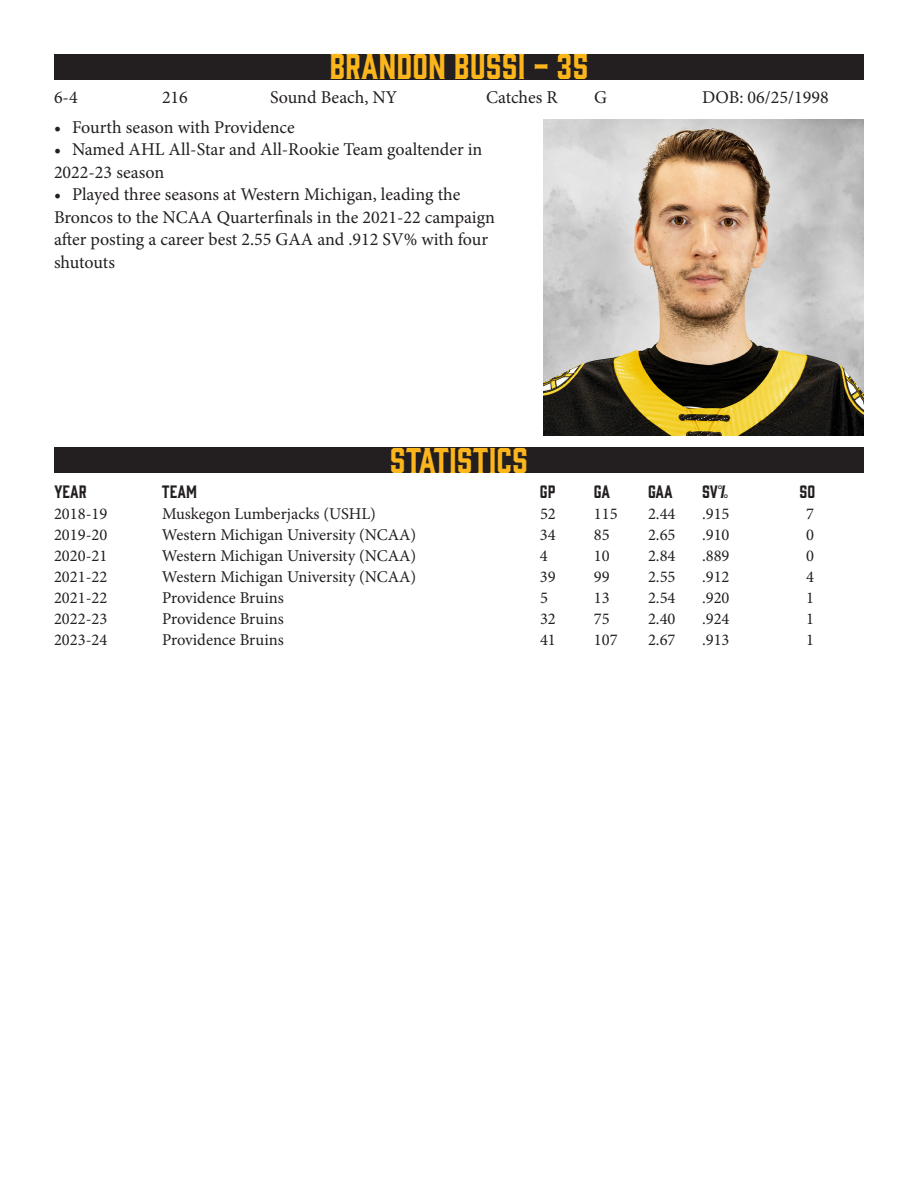
<style>
.page{position:relative;width:918px;height:1188px;background:#fff}
.page>*{position:absolute;margin:0;border:0;box-sizing:border-box;transform-origin:0 0}
.t1{font:33px "Gin";color:#fcb61c}
.t2{font:18px/22.5px "Minion Pro";color:#231f20}
.t3{font:16.5px "Minion Pro";color:#231f20}
.t4{font:16.5px "Gin";color:#231f20}
</style>
<div class="page">
<img style="left:544px;top:120px;width:320px;height:316px">
<div style="left:54px;top:54px;width:810px;height:25px;background:#231f20"></div>
<div style="left:54px;top:448px;width:810px;height:25px;background:#231f20"></div>
<p class="t1" style="left:329px;top:43px;width:261px">BRANDON BUSSI - 35</p>
<p class="t2" style="left:54px;top:86px;width:25px">6-4</p>
<p class="t2" style="left:162px;top:86px;width:27px">216</p>
<p class="t2" style="left:270px;top:86px;width:129px">Sound Beach, NY</p>
<p class="t2" style="left:486px;top:86px;width:73px">Catches R</p>
<p class="t2" style="left:594px;top:86px;width:14px">G</p>
<p class="t2" style="left:702px;top:86px;width:128px">DOB: 06/25/1998</p>
<p class="t2" style="left:54px;top:116px;width:242px">• Fourth season with Providence</p>
<p class="t2" style="left:54px;top:138px;width:430px">• Named AHL All-Star and All-Rookie Team goaltender in<br>2022-23 season</p>
<p class="t2" style="left:54px;top:183px;width:443px">• Played three seasons at Western Michigan, leading the Broncos to the NCAA Quarterfinals in the 2021-22 campaign after posting a career best 2.55 GAA and .912 SV% with four shutouts</p>
<p class="t1" style="left:390px;top:437px;width:140px">STATISTICS</p>
<p class="t4" style="left:54px;top:480px;width:34px">YEAR</p>
<p class="t4" style="left:162px;top:480px;width:36px">TEAM</p>
<p class="t4" style="left:540px;top:480px;width:17px">GP</p>
<p class="t4" style="left:594px;top:480px;width:18px">GA</p>
<p class="t4" style="left:648px;top:480px;width:26px">GAA</p>
<p class="t4" style="left:702px;top:480px;width:27px">SV%</p>
<p class="t4" style="left:800px;top:480px;width:17px">SO</p>
<p class="t3" style="left:54px;top:503px;width:55px">2018-19</p>
<p class="t3" style="left:162px;top:503px;width:216px">Muskegon Lumberjacks (USHL)</p>
<p class="t3" style="left:540px;top:503px;width:17px">52</p>
<p class="t3" style="left:594px;top:503px;width:25px">115</p>
<p class="t3" style="left:648px;top:503px;width:29px">2.44</p>
<p class="t3" style="left:702px;top:503px;width:29px">.915</p>
<p class="t3" style="left:806px;top:503px;width:9px">7</p>
<p class="t3" style="left:54px;top:524px;width:55px">2019-20</p>
<p class="t3" style="left:162px;top:524px;width:256px">Western Michigan University (NCAA)</p>
<p class="t3" style="left:540px;top:524px;width:17px">34</p>
<p class="t3" style="left:594px;top:524px;width:17px">85</p>
<p class="t3" style="left:648px;top:524px;width:29px">2.65</p>
<p class="t3" style="left:702px;top:524px;width:29px">.910</p>
<p class="t3" style="left:806px;top:524px;width:9px">0</p>
<p class="t3" style="left:54px;top:545px;width:55px">2020-21</p>
<p class="t3" style="left:162px;top:545px;width:256px">Western Michigan University (NCAA)</p>
<p class="t3" style="left:540px;top:545px;width:9px">4</p>
<p class="t3" style="left:594px;top:545px;width:17px">10</p>
<p class="t3" style="left:648px;top:545px;width:29px">2.84</p>
<p class="t3" style="left:702px;top:545px;width:29px">.889</p>
<p class="t3" style="left:806px;top:545px;width:9px">0</p>
<p class="t3" style="left:54px;top:566px;width:55px">2021-22</p>
<p class="t3" style="left:162px;top:566px;width:256px">Western Michigan University (NCAA)</p>
<p class="t3" style="left:540px;top:566px;width:17px">39</p>
<p class="t3" style="left:594px;top:566px;width:17px">99</p>
<p class="t3" style="left:648px;top:566px;width:29px">2.55</p>
<p class="t3" style="left:702px;top:566px;width:29px">.912</p>
<p class="t3" style="left:806px;top:566px;width:9px">4</p>
<p class="t3" style="left:54px;top:587px;width:55px">2021-22</p>
<p class="t3" style="left:162px;top:587px;width:123px">Providence Bruins</p>
<p class="t3" style="left:540px;top:587px;width:9px">5</p>
<p class="t3" style="left:594px;top:587px;width:17px">13</p>
<p class="t3" style="left:648px;top:587px;width:29px">2.54</p>
<p class="t3" style="left:702px;top:587px;width:29px">.920</p>
<p class="t3" style="left:806px;top:587px;width:9px">1</p>
<p class="t3" style="left:54px;top:608px;width:55px">2022-23</p>
<p class="t3" style="left:162px;top:608px;width:123px">Providence Bruins</p>
<p class="t3" style="left:540px;top:608px;width:17px">32</p>
<p class="t3" style="left:594px;top:608px;width:17px">75</p>
<p class="t3" style="left:648px;top:608px;width:29px">2.40</p>
<p class="t3" style="left:702px;top:608px;width:29px">.924</p>
<p class="t3" style="left:806px;top:608px;width:9px">1</p>
<p class="t3" style="left:54px;top:629px;width:55px">2023-24</p>
<p class="t3" style="left:162px;top:629px;width:123px">Providence Bruins</p>
<p class="t3" style="left:540px;top:629px;width:17px">41</p>
<p class="t3" style="left:594px;top:629px;width:25px">107</p>
<p class="t3" style="left:648px;top:629px;width:29px">2.67</p>
<p class="t3" style="left:702px;top:629px;width:29px">.913</p>
<p class="t3" style="left:806px;top:629px;width:9px">1</p>
</div>
